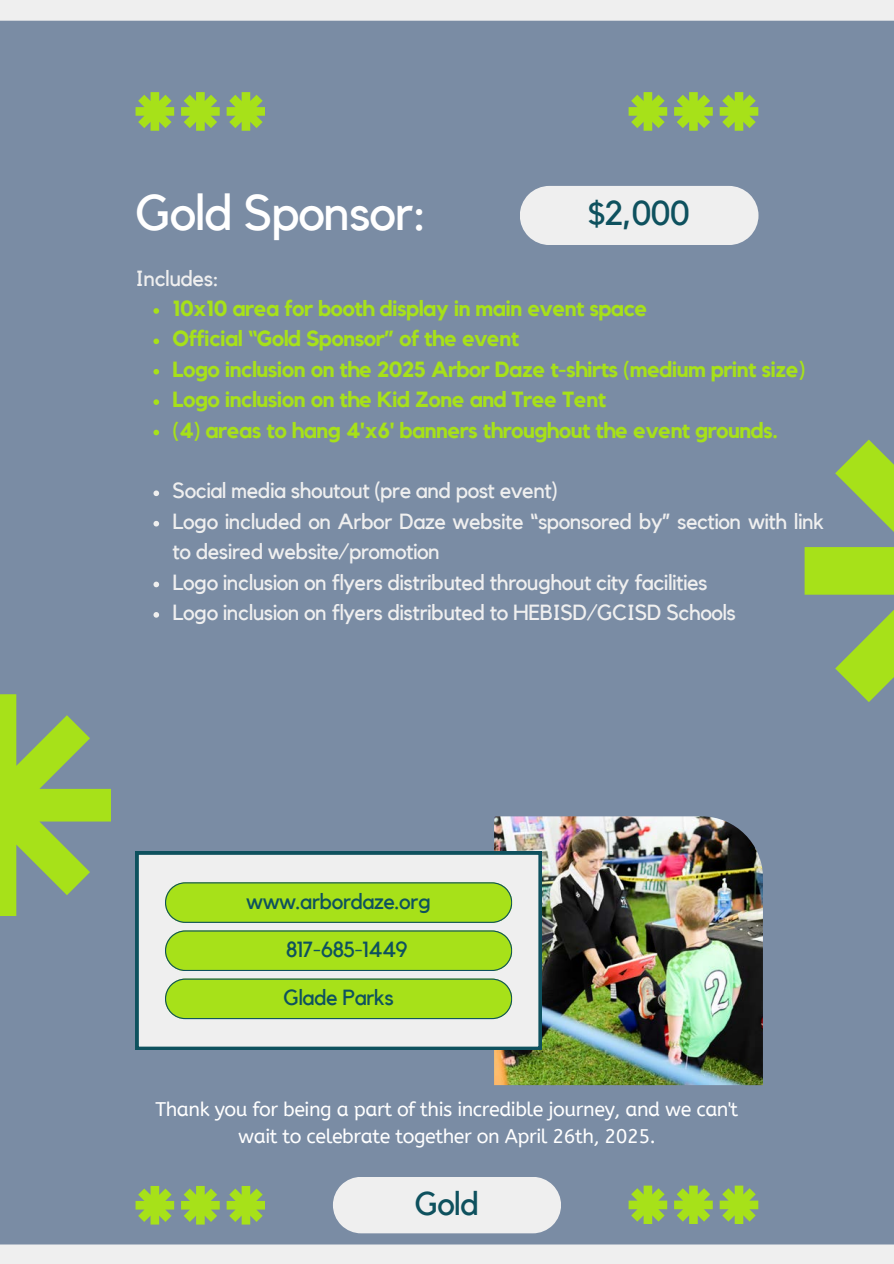
<style>
.page{position:relative;width:894px;height:1264px;background:#fff}
.page>*{position:absolute;margin:0;border:0;box-sizing:border-box;transform-origin:0 0}
.t1{font:49.95px "Kollektif";letter-spacing:-.025em;color:#fff}
.t2{font:34.35px "Kollektif";color:#0e515e}
.t3{font:32.85px "Kollektif";color:#0e515e}
.t4{font:21.9px/30.3px "Kollektif";letter-spacing:-.025em;color:#efefef}
.t5{font:700 21.9px "Kollektif";letter-spacing:-.025em;color:#a7e119}
.t6{font:21.9px "Kollektif";letter-spacing:-.025em;color:#0e515e}
.t7{font:19.65px/27px "A Bee Zee";letter-spacing:-.025em;color:#fff;text-align:center}
</style>
<div class="page">
<div style="left:0;top:0;width:893px;height:1263px;background:#7a8ca4"></div>
<div style="left:520px;top:186px;width:238px;height:59px;background:#efefef"></div>
<svg style="left:804px;top:439px;width:89px;height:263px"></svg>
<svg style="left:0;top:694px;width:111px;height:222px"></svg>
<div style="left:333px;top:1177px;width:228px;height:56px;background:#efefef"></div>
<img style="left:494px;top:816px;width:268px;height:269px">
<svg style="left:135px;top:851px;width:406px;height:198px;background:#d6dddf"></svg>
<svg style="left:165px;top:882px;width:347px;height:40px;background:#a2db20"></svg>
<svg style="left:165px;top:930px;width:347px;height:41px;background:#a0d923"></svg>
<svg style="left:165px;top:978px;width:347px;height:41px;background:#a0d923"></svg>
<svg style="left:135px;top:92px;width:39px;height:38px"></svg>
<svg style="left:181px;top:92px;width:39px;height:38px"></svg>
<svg style="left:226px;top:92px;width:39px;height:38px"></svg>
<svg style="left:628px;top:1185px;width:39px;height:38px"></svg>
<svg style="left:674px;top:1185px;width:38px;height:38px"></svg>
<svg style="left:719px;top:1185px;width:38px;height:38px"></svg>
<svg style="left:135px;top:1186px;width:39px;height:38px"></svg>
<svg style="left:181px;top:1186px;width:39px;height:38px"></svg>
<svg style="left:226px;top:1186px;width:39px;height:38px"></svg>
<svg style="left:628px;top:92px;width:39px;height:38px"></svg>
<svg style="left:674px;top:92px;width:38px;height:38px"></svg>
<svg style="left:719px;top:92px;width:38px;height:38px"></svg>
<div style="left:0;top:0;width:893px;height:21px;background:#efefef"></div>
<div style="left:0;top:1244px;width:893px;height:19px;background:#efefef"></div>
<svg style="left:153px;top:308px;width:6px;height:6px"></svg>
<svg style="left:153px;top:338px;width:6px;height:6px"></svg>
<svg style="left:153px;top:369px;width:6px;height:5px"></svg>
<svg style="left:153px;top:399px;width:6px;height:6px"></svg>
<svg style="left:153px;top:429px;width:6px;height:6px"></svg>
<svg style="left:153px;top:490px;width:6px;height:6px"></svg>
<svg style="left:153px;top:521px;width:6px;height:5px"></svg>
<svg style="left:153px;top:581px;width:6px;height:6px"></svg>
<svg style="left:153px;top:612px;width:6px;height:5px"></svg>
<p class="t1" style="left:135px;top:189px;width:293px">Gold Sponsor:</p>
<p class="t2" style="left:588px;top:198px;width:103px">$2,000</p>
<p class="t4" style="left:135px;top:264px;width:85px">Includes:</p>
<h1 class="t5" style="left:172px;top:298px;width:476px">10x10 area for booth display in main event space</h1>
<h2 class="t5" style="left:172px;top:329px;width:348px">Official “Gold Sponsor” of the event</h2>
<p class="t5" style="left:172px;top:359px;width:634px">Logo inclusion on the 2025 Arbor Daze t-shirts (medium print size)</p>
<h3 class="t5" style="left:172px;top:389px;width:435px">Logo inclusion on the Kid Zone and Tree Tent</h3>
<p class="t5" style="left:172px;top:420px;width:606px">(4) areas to hang 4'x6' banners throughout the event grounds.</p>
<p class="t4" style="left:172px;top:476px;width:387px">Social media shoutout (pre and post event)</p>
<p class="t4" style="left:172px;top:507px;width:653px">Logo included on Arbor Daze website “sponsored by” section with link to desired website/promotion</p>
<p class="t4" style="left:172px;top:567px;width:536px">Logo inclusion on flyers distributed throughout city facilities</p>
<p class="t4" style="left:172px;top:598px;width:564px">Logo inclusion on flyers distributed to HEBISD/GCISD Schools</p>
<p class="t6" style="left:246px;top:891px;width:186px">www.arbordaze.org</p>
<p class="t6" style="left:286px;top:939px;width:123px">817-685-1449</p>
<h3 class="t6" style="left:283px;top:987px;width:112px">Glade Parks</h3>
<p class="t7" style="left:155px;top:1095px;width:584px">Thank you for being a part of this incredible journey, and we can't wait to celebrate together on April 26th, 2025.</p>
<p class="t3" style="left:414px;top:1187px;width:66px">Gold</p>
</div>
